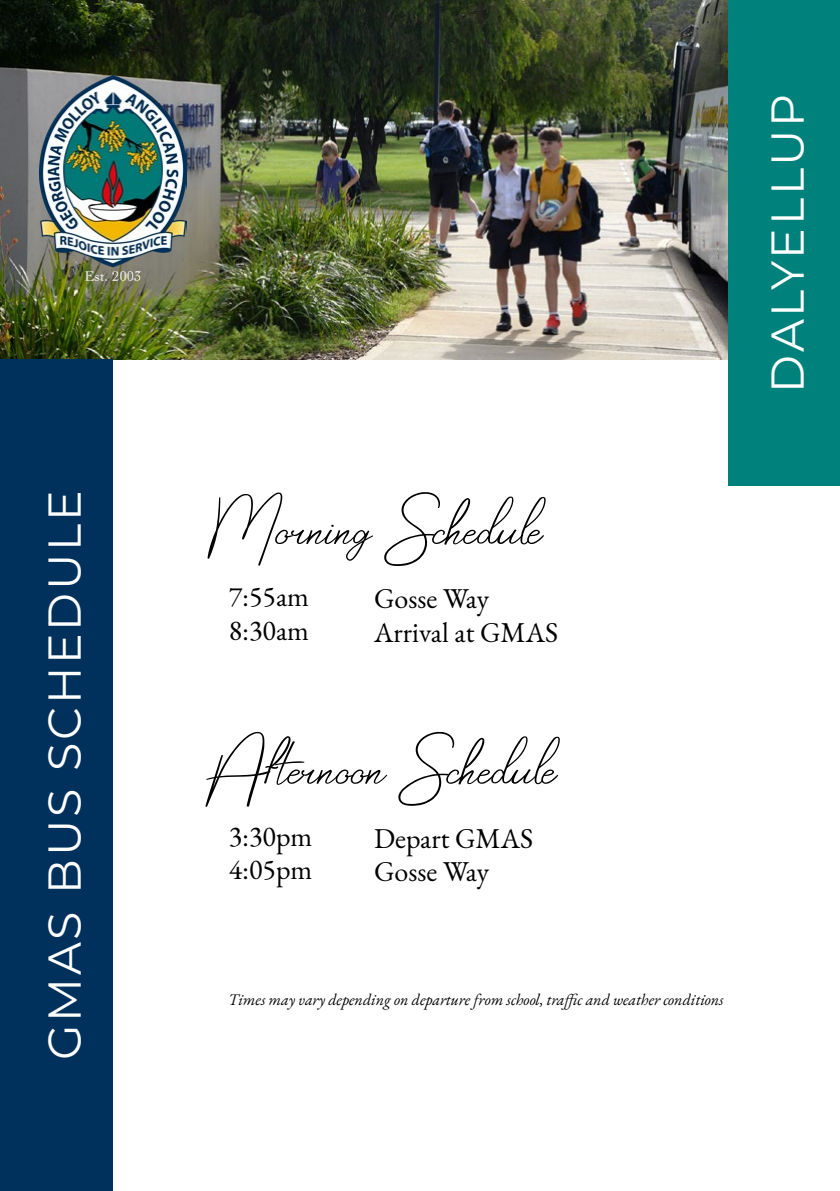
<style>
.page{position:relative;width:840px;height:1191px;background:#fff}
.page>*{position:absolute;margin:0;border:0;box-sizing:border-box;transform-origin:0 0}
.t1{font:64px "Strawberry Cupcakes";letter-spacing:-.015em;color:#000}
.t2{font:46px "Montserrat";letter-spacing:.06em;color:#fff}
.t3{font:28px/33.6px "EB Garamond";color:#000}
.t4{font:italic 16px "EB Garamond";color:#000}
</style>
<div class="page">
<img style="left:0;top:0;width:727px;height:359px">
<div style="left:0;top:359px;width:113px;height:832px;background:#00315c"></div>
<img style="left:40px;top:76px;width:146px;height:208px">
<div style="left:727px;top:0;width:112px;height:485px;background:#00817b"></div>
<h2 class="t2" style="left:33px;top:1060px;width:572px;rotate:-90deg">GMAS BUS SCHEDULE</h2>
<h1 class="t1" style="left:205px;top:489px;width:340px">Morning Schedule</h1>
<h3 class="t3" style="left:228px;top:580px;width:82px">7:55am<br>8:30am</h3>
<h3 class="t3" style="left:374px;top:582px;width:185px">Gosse Way<br>Arrival at GMAS</h3>
<h1 class="t1" style="left:205px;top:729px;width:354px">Afternoon Schedule</h1>
<h3 class="t3" style="left:228px;top:819px;width:85px">3:30pm<br>4:05pm</h3>
<h3 class="t3" style="left:374px;top:821px;width:160px">Depart GMAS<br>Gosse Way</h3>
<p class="t4" style="left:228px;top:989px;width:496px">Times may vary depending on departure from school, traffic and weather conditions</p>
<h2 class="t2" style="left:755px;top:393px;width:300px;rotate:-90deg">DALYELLUP</h2>
</div>
